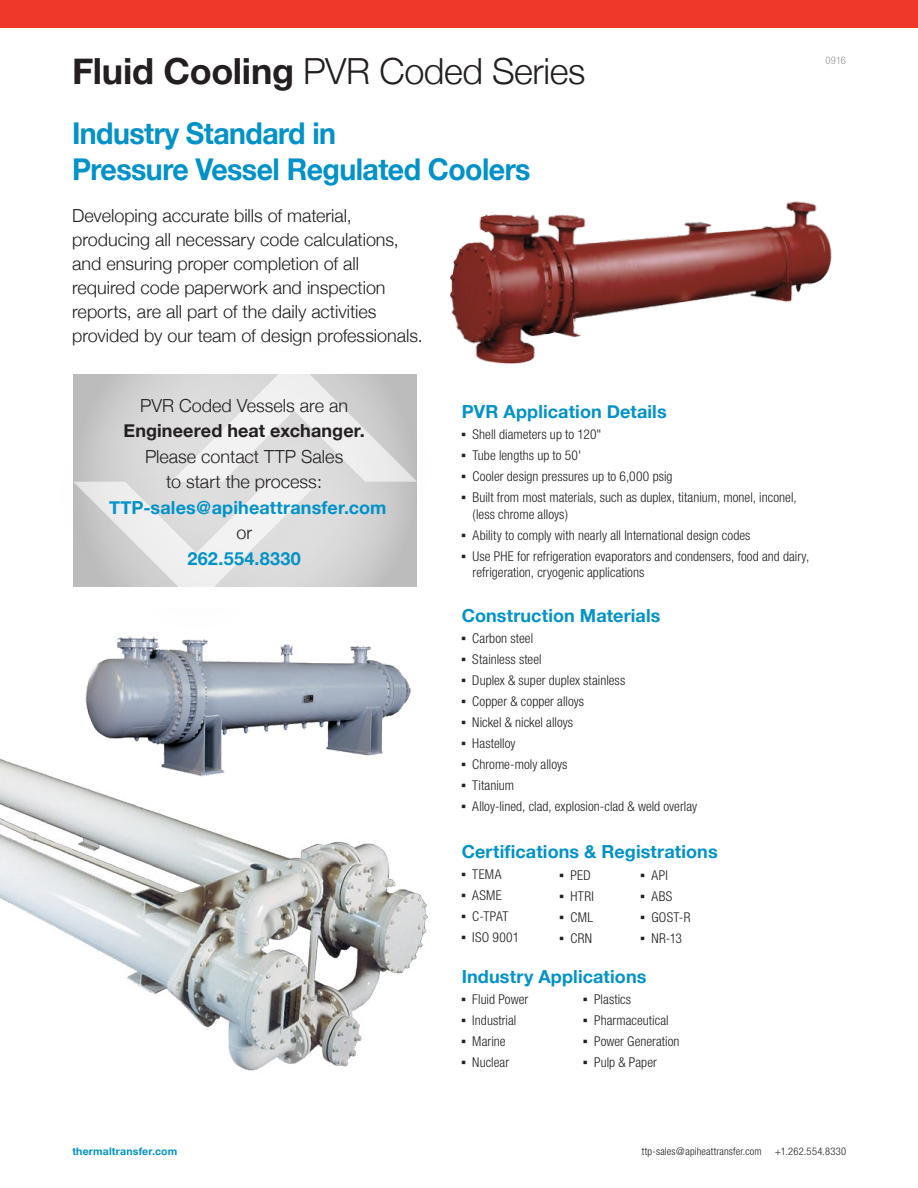
<style>
.page{position:relative;width:918px;height:1188px;background:#fff}
.page>*{position:absolute;margin:0;border:0;box-sizing:border-box;transform-origin:0 0}
.t1{font:300 36px "Helvetica Neue";letter-spacing:-.01em;color:#231f20}
.t2{font:700 30px/36px "Helvetica Neue";letter-spacing:-.02em;color:#0092c8;scale:.95 1}
.t3{font:300 18px/24px "Helvetica Neue";color:#231f20;text-align:center}
.t4{font:700 18px "Helvetica Neue";letter-spacing:.005em;color:#0092c8}
.t5{font:700 18px "Helvetica Neue";letter-spacing:.005em;color:#231f20}
.t6{font:300 condensed 13.5px/16.5px "Helvetica Neue LT Std";letter-spacing:.005em;color:#231f20}
.t7{font:300 condensed 10.5px "Helvetica Neue LT Std";letter-spacing:.015em;color:#231f20}
.t8{font:700 10.5px "Helvetica Neue";letter-spacing:.02em;color:#0092c8}
.t9{font:300 condensed 10.5px "Helvetica Neue LT Std";color:#939598}
.s1{font-weight:700}
.s2{font-family:"Universal Newswith Comm Pi";font-weight:400;font-stretch:normal}
</style>
<div class="page">
<div style="left:0;top:0;width:918px;height:28px;background:#ef3829"></div>
<svg style="left:73px;top:374px;width:344px;height:213px"></svg>
<img style="left:1px;top:757px;width:427px;height:314px">
<img style="left:450px;top:201px;width:382px;height:164px">
<img style="left:75px;top:636px;width:344px;height:151px">
<h1 class="t1" style="left:72px;top:42px;width:515px"><span class="s1">Fluid Cooling</span> PVR Coded Series</h1>
<h2 class="t2" style="left:72px;top:116px;width:484px">Industry Standard in<br>Pressure Vessel Regulated Coolers</h2>
<p class="t3" style="left:72px;top:203px;width:352px;text-align:left">Developing accurate bills of material, producing all necessary code calculations, and ensuring proper completion of all required code paperwork and inspection reports, are all part of the daily activities provided by our team of design professionals.</p>
<p class="t9" style="left:826px;top:54px;width:22px">0916</p>
<h3 class="t3" style="left:140px;top:392px;width:209px">PVR Coded Vessels are an</h3>
<h3 class="t5" style="left:124px;top:416px;width:243px">Engineered heat exchanger.</h3>
<h3 class="t3" style="left:145px;top:442px;width:200px;line-height:25.5px">Please contact TTP Sales to start the process:</h3>
<h3 class="t4" style="left:109px;top:493px;width:279px">TTP-sales@apiheattransfer.com</h3>
<h3 class="t3" style="left:236px;top:519px;width:17px">or</h3>
<h3 class="t4" style="left:187px;top:544px;width:115px">262.554.8330</h3>
<h3 class="t4" style="left:462px;top:398px;width:206px">PVR Application Details</h3>
<p class="t6" style="left:462px;top:426px;width:141px"><span class="s2">▪</span> Shell diameters up to 120"</p>
<p class="t6" style="left:462px;top:447px;width:121px"><span class="s2">▪</span> Tube lengths up to 50'</p>
<p class="t6" style="left:462px;top:468px;width:212px"><span class="s2">▪</span> Cooler design pressures up to 6,000 psig</p>
<p class="t6" style="left:473px;top:489px;width:326px;text-indent:-11px"><span class="s2">▪</span> Built from most materials, such as duplex, titanium, monel, inconel, (less chrome alloys)</p>
<p class="t6" style="left:462px;top:526px;width:290px"><span class="s2">▪</span> Ability to comply with nearly all International design codes</p>
<p class="t6" style="left:473px;top:547px;width:338px;text-indent:-11px"><span class="s2">▪</span> Use PHE for refrigeration evaporators and condensers, food and dairy, refrigeration, cryogenic applications</p>
<h3 class="t4" style="left:462px;top:601px;width:200px">Construction Materials</h3>
<p class="t6" style="left:462px;top:630px;width:73px"><span class="s2">▪</span> Carbon steel</p>
<p class="t6" style="left:462px;top:651px;width:82px"><span class="s2">▪</span> Stainless steel</p>
<p class="t6" style="left:462px;top:672px;width:165px"><span class="s2">▪</span> Duplex &amp; super duplex stainless</p>
<p class="t6" style="left:462px;top:693px;width:124px"><span class="s2">▪</span> Copper &amp; copper alloys</p>
<p class="t6" style="left:462px;top:714px;width:113px"><span class="s2">▪</span> Nickel &amp; nickel alloys</p>
<p class="t6" style="left:462px;top:735px;width:55px"><span class="s2">▪</span> Hastelloy</p>
<p class="t6" style="left:462px;top:756px;width:107px"><span class="s2">▪</span> Chrome-moly alloys</p>
<p class="t6" style="left:462px;top:777px;width:54px"><span class="s2">▪</span> Titanium</p>
<p class="t6" style="left:462px;top:798px;width:237px"><span class="s2">▪</span> Alloy-lined, clad, explosion-clad &amp; weld overlay</p>
<h3 class="t4" style="left:462px;top:837px;width:258px">Certifications &amp; Registrations</h3>
<p class="t6" style="left:462px;top:866px;width:41px"><span class="s2">▪</span> TEMA</p>
<p class="t6" style="left:462px;top:887px;width:42px"><span class="s2">▪</span> ASME</p>
<p class="t6" style="left:462px;top:908px;width:48px"><span class="s2">▪</span> C-TPAT</p>
<p class="t6" style="left:462px;top:929px;width:59px"><span class="s2">▪</span> ISO 9001</p>
<p class="t6" style="left:560px;top:867px;width:32px"><span class="s2">▪</span> PED</p>
<p class="t6" style="left:560px;top:888px;width:36px"><span class="s2">▪</span> HTRI</p>
<p class="t6" style="left:560px;top:909px;width:35px"><span class="s2">▪</span> CML</p>
<p class="t6" style="left:560px;top:930px;width:34px"><span class="s2">▪</span> CRN</p>
<p class="t6" style="left:641px;top:867px;width:28px"><span class="s2">▪</span> API</p>
<p class="t6" style="left:641px;top:888px;width:33px"><span class="s2">▪</span> ABS</p>
<p class="t6" style="left:641px;top:909px;width:51px"><span class="s2">▪</span> GOST-R</p>
<p class="t6" style="left:641px;top:930px;width:43px"><span class="s2">▪</span> NR-13</p>
<h3 class="t4" style="left:462px;top:963px;width:186px">Industry Applications</h3>
<p class="t6" style="left:462px;top:991px;width:68px"><span class="s2">▪</span> Fluid Power</p>
<p class="t6" style="left:462px;top:1012px;width:56px"><span class="s2">▪</span> Industrial</p>
<p class="t6" style="left:462px;top:1033px;width:45px"><span class="s2">▪</span> Marine</p>
<p class="t6" style="left:462px;top:1054px;width:49px"><span class="s2">▪</span> Nuclear</p>
<p class="t6" style="left:584px;top:991px;width:49px"><span class="s2">▪</span> Plastics</p>
<p class="t6" style="left:584px;top:1012px;width:87px"><span class="s2">▪</span> Pharmaceutical</p>
<p class="t6" style="left:584px;top:1033px;width:98px"><span class="s2">▪</span> Power Generation</p>
<p class="t6" style="left:584px;top:1054px;width:75px"><span class="s2">▪</span> Pulp &amp; Paper</p>
<p class="t8" style="left:72px;top:1143px;width:106px">thermaltransfer.com</p>
<p class="t7" style="left:642px;top:1145px;width:121px">ttp-sales@apiheattransfer.com</p>
<p class="t7" style="left:775px;top:1145px;width:73px">+1.262.554.8330</p>
</div>
